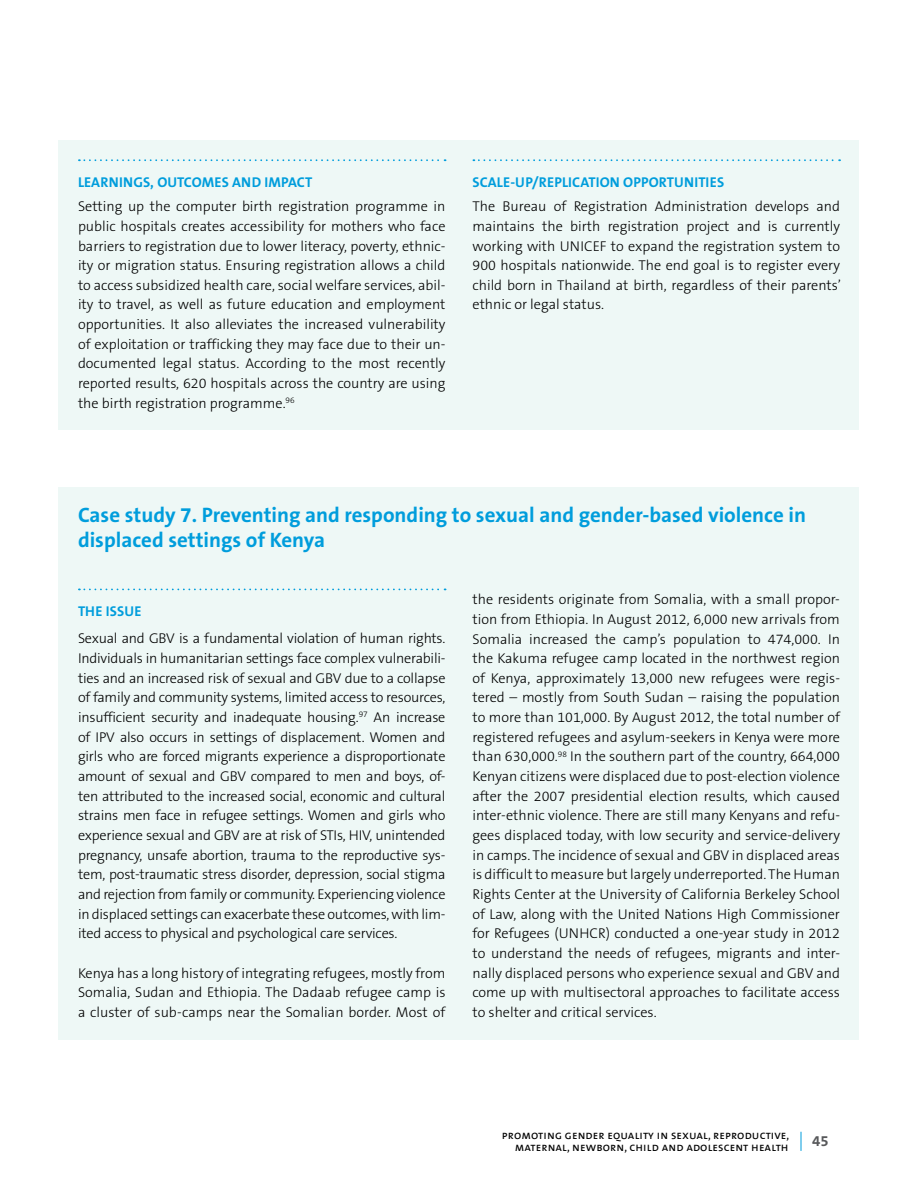
<style>
.page{position:relative;width:918px;height:1188px;background:#fff}
.page>*{position:absolute;margin:0;border:0;box-sizing:border-box;transform-origin:0 0}
.t1{font:700 21px/25.2px "The Sans B7";color:#009ddc}
.t2{font:700 15px "The Sans B7";color:#58595b}
.t3{font:300 14.25px/19.6px "The Sans B3";color:#000;text-align:justify}
.t4{font:700 14.25px "The Sans B7";letter-spacing:.01em;color:#009ddc}
.t5{font:12px/12px "The Sans Caps";letter-spacing:.01em;color:#000;text-align:right}
</style>
<div class="page">
<svg style="left:801px;top:1132px;width:1px;height:19px"></svg>
<div style="left:58px;top:140px;width:802px;height:289px;background:#eef8f6"></div>
<svg style="left:79px;top:159px;width:367px;height:2px"></svg>
<svg style="left:473px;top:159px;width:367px;height:2px"></svg>
<div style="left:58px;top:487px;width:802px;height:553px;background:#eef8f6"></div>
<svg style="left:79px;top:589px;width:367px;height:1px"></svg>
<p class="t4" style="left:78px;top:174px;width:236px">LEARNINGS, OUTCOMES AND IMPACT</p>
<p class="t3" style="left:78px;top:197px;width:369px">Setting up the computer birth registration programme in public hospitals creates accessibility for mothers who face barriers to registration due to lower literacy, poverty, ethnic&shy;ity or migration status. Ensuring registration allows a child to access subsidized health care, social welfare services, abil&shy;ity to travel, as well as future education and employment opportunities. It also alleviates the increased vulnerability of exploitation or trafficking they may face due to their un&shy;documented legal status. According to the most recently reported results, 620 hospitals across the country are using the birth registration programme.<sup>96</sup></p>
<p class="t4" style="left:472px;top:174px;width:253px">SCALE-UP/REPLICATION OPPORTUNITIES</p>
<p class="t3" style="left:472px;top:197px;width:370px">The Bureau of Registration Administration develops and maintains the birth registration project and is currently working with UNICEF to expand the registration system to 900 hospitals nationwide. The end goal is to register every child born in Thailand at birth, regardless of their parents’ ethnic or legal status.</p>
<h1 class="t1" style="left:78px;top:503px;width:730px">Case study 7. Preventing and responding to sexual and gender-based violence in displaced settings of Kenya</h1>
<p class="t4" style="left:78px;top:604px;width:65px">THE ISSUE</p>
<p class="t3" style="left:78px;top:629px;width:369px">Sexual and GBV is a fundamental violation of human rights.<br>Individuals in humanitarian settings face complex vulnerabili&shy;ties and an increased risk of sexual and GBV due to a collapse of family and community systems, limited access to resources, insufficient security and inadequate housing.<sup>97</sup> An increase of IPV also occurs in settings of displacement. Women and girls who are forced migrants experience a disproportionate amount of sexual and GBV compared to men and boys, of&shy;ten attributed to the increased social, economic and cultural strains men face in refugee settings. Women and girls who experience sexual and GBV are at risk of STIs, HIV, unintended pregnancy, unsafe abortion, trauma to the reproductive sys&shy;tem, post-traumatic stress disorder, depression, social stigma and rejection from family or community. Experiencing violence in displaced settings can exacerbate these outcomes, with lim&shy;ited access to physical and psychological care services.</p>
<p class="t3" style="left:78px;top:964px;width:369px">Kenya has a long history of integrating refugees, mostly from Somalia, Sudan and Ethiopia. The Dadaab refugee camp is a cluster of sub-camps near the Somalian border. Most of</p>
<p class="t3" style="left:472px;top:590px;width:369px">the residents originate from Somalia, with a small propor&shy;tion from Ethiopia. In August 2012, 6,000 new arrivals from Somalia increased the camp’s population to 474,000. In the Kakuma refugee camp located in the northwest region of Kenya, approximately 13,000 new refugees were regis&shy;tered – mostly from South Sudan – raising the population to more than 101,000. By August 2012, the total number of registered refugees and asylum-seekers in Kenya were more than 630,000.<sup>98</sup> In the southern part of the country, 664,000<br>Kenyan citizens were displaced due to post-election violence after the 2007 presidential election results, which caused inter-ethnic violence. There are still many Kenyans and refu&shy;gees displaced today, with low security and service-delivery in camps. The incidence of sexual and GBV in displaced areas is difficult to measure but largely underreported. The Human Rights Center at the University of California Berkeley School of Law, along with the United Nations High Commissioner for Refugees (UNHCR) conducted a one-year study in 2012 to understand the needs of refugees, migrants and inter&shy;nally displaced persons who experience sexual and GBV and come up with multisectoral approaches to facilitate access to shelter and critical services.</p>
<p class="t5" style="left:502px;top:1128px;width:289px">promoting gender equality in sexual, reproductive, maternal, newborn, child and adolescent health</p>
<p class="t2" style="left:812px;top:1133px;width:18px">45</p>
</div>
